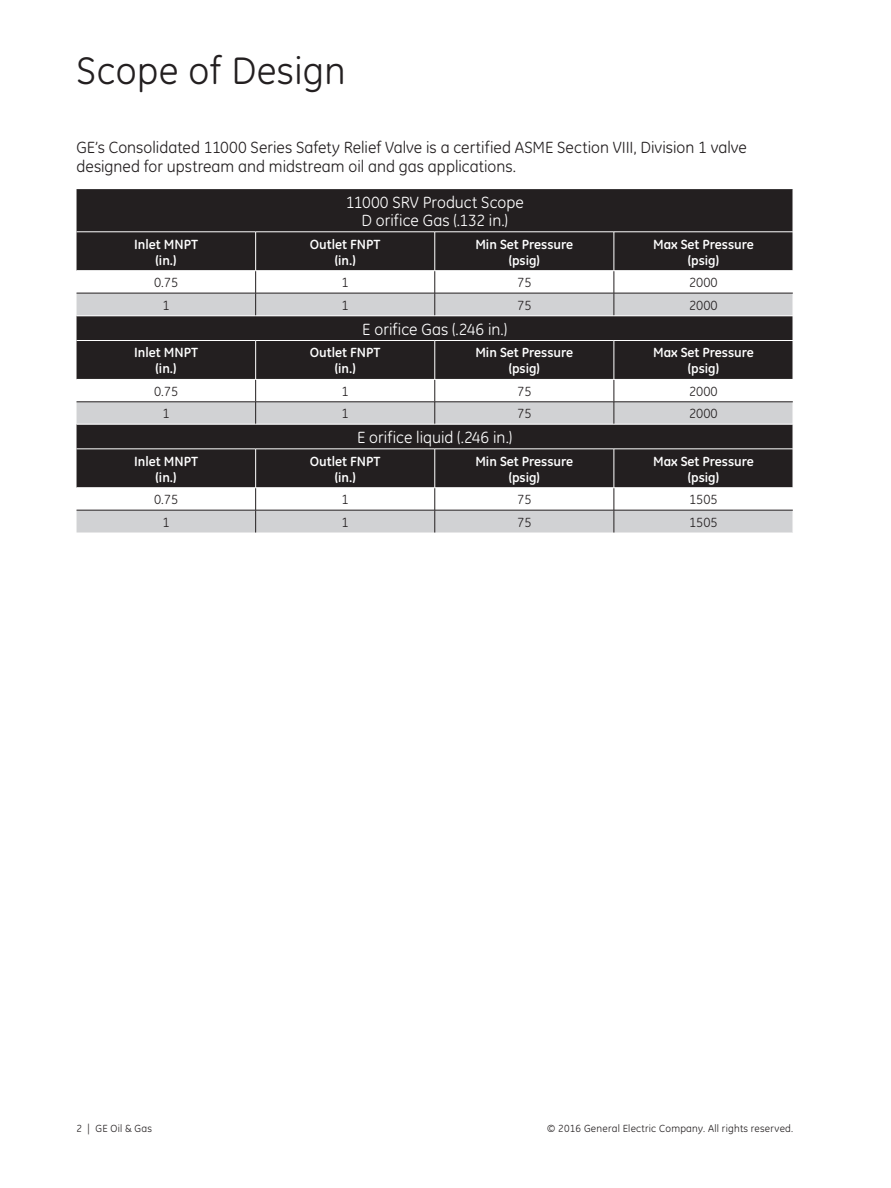
<style>
.page{position:relative;width:891px;height:1188px;background:#fff}
.page>*{position:absolute;margin:0;border:0;box-sizing:border-box;transform-origin:0 0}
.t1{font:39px "GE Inspira";letter-spacing:.01em;color:#231f20}
.t2{font:16.5px/19.5px "GE Inspira";color:#231f20}
.t3{font:16.5px "GE Inspira";color:#fff}
.t4{font:700 13.5px "GE Inspira";color:#fff}
.t5{font:13.5px "GE Inspira";color:#231f20}
.t6{font:10.5px "GE Inspira";letter-spacing:.02em;color:#231f20}
</style>
<div class="page">
<div style="left:77px;top:189px;width:716px;height:81px;background:#231f20"></div>
<svg style="left:77px;top:271px;width:716px;height:22px"></svg>
<svg style="left:77px;top:294px;width:716px;height:239px;fill:#231f20"></svg>
<hr style="left:77px;top:232px;width:179px;height:1px;background:#fff">
<hr style="left:256px;top:232px;width:179px;height:1px;background:#fff">
<hr style="left:255px;top:232px;width:1px;height:39px;background:#fff">
<hr style="left:77px;top:340px;width:179px;height:1px;background:#fff">
<hr style="left:256px;top:340px;width:179px;height:1px;background:#fff">
<hr style="left:255px;top:341px;width:1px;height:38px;background:#fff">
<hr style="left:77px;top:449px;width:179px;height:1px;background:#fff">
<hr style="left:256px;top:449px;width:179px;height:1px;background:#fff">
<hr style="left:255px;top:449px;width:1px;height:39px;background:#fff">
<hr style="left:435px;top:232px;width:179px;height:1px;background:#fff">
<hr style="left:435px;top:232px;width:1px;height:39px;background:#fff">
<hr style="left:435px;top:340px;width:179px;height:1px;background:#fff">
<hr style="left:435px;top:341px;width:1px;height:38px;background:#fff">
<hr style="left:435px;top:449px;width:179px;height:1px;background:#fff">
<hr style="left:435px;top:449px;width:1px;height:39px;background:#fff">
<hr style="left:614px;top:232px;width:179px;height:1px;background:#fff">
<hr style="left:614px;top:232px;width:1px;height:39px;background:#fff">
<hr style="left:614px;top:340px;width:179px;height:1px;background:#fff">
<hr style="left:614px;top:341px;width:1px;height:38px;background:#fff">
<hr style="left:614px;top:449px;width:179px;height:1px;background:#fff">
<hr style="left:614px;top:449px;width:1px;height:39px;background:#fff">
<hr style="left:77px;top:293px;width:179px;height:1px;background:#231f20">
<hr style="left:256px;top:293px;width:179px;height:1px;background:#231f20">
<svg style="left:255px;top:271px;width:1px;height:45px"></svg>
<hr style="left:435px;top:293px;width:179px;height:1px;background:#231f20">
<svg style="left:435px;top:271px;width:1px;height:45px"></svg>
<hr style="left:614px;top:293px;width:179px;height:1px;background:#231f20">
<svg style="left:614px;top:271px;width:1px;height:45px"></svg>
<hr style="left:77px;top:402px;width:179px;height:1px;background:#231f20">
<hr style="left:256px;top:402px;width:179px;height:1px;background:#231f20">
<svg style="left:255px;top:380px;width:1px;height:44px"></svg>
<hr style="left:435px;top:402px;width:179px;height:1px;background:#231f20">
<svg style="left:435px;top:380px;width:1px;height:44px"></svg>
<hr style="left:614px;top:402px;width:179px;height:1px;background:#231f20">
<svg style="left:614px;top:380px;width:1px;height:44px"></svg>
<hr style="left:77px;top:510px;width:179px;height:1px;background:#231f20">
<hr style="left:256px;top:510px;width:179px;height:1px;background:#231f20">
<svg style="left:255px;top:489px;width:1px;height:44px"></svg>
<hr style="left:435px;top:510px;width:179px;height:1px;background:#231f20">
<svg style="left:435px;top:489px;width:1px;height:44px"></svg>
<hr style="left:614px;top:510px;width:179px;height:1px;background:#231f20">
<svg style="left:614px;top:489px;width:1px;height:44px"></svg>
<hr style="left:77px;top:379px;width:179px;height:1px;background:#fff">
<hr style="left:256px;top:379px;width:179px;height:1px;background:#fff">
<hr style="left:435px;top:379px;width:179px;height:1px;background:#fff">
<hr style="left:614px;top:379px;width:179px;height:1px;background:#fff">
<hr style="left:77px;top:488px;width:179px;height:1px;background:#fff">
<hr style="left:256px;top:488px;width:179px;height:1px;background:#fff">
<hr style="left:435px;top:488px;width:179px;height:1px;background:#fff">
<hr style="left:614px;top:488px;width:179px;height:1px;background:#fff">
<hr style="left:77px;top:316px;width:179px;height:1px;background:#fff">
<hr style="left:256px;top:316px;width:179px;height:1px;background:#fff">
<hr style="left:435px;top:316px;width:179px;height:1px;background:#fff">
<hr style="left:614px;top:316px;width:179px;height:1px;background:#fff">
<hr style="left:77px;top:424px;width:179px;height:1px;background:#fff">
<hr style="left:256px;top:424px;width:179px;height:1px;background:#fff">
<hr style="left:435px;top:424px;width:179px;height:1px;background:#fff">
<hr style="left:614px;top:424px;width:179px;height:1px;background:#fff">
<p class="t1" style="left:77px;top:48px;width:271px">Scope of Design</p>
<p class="t2" style="left:77px;top:138px;width:672px">GE’s Consolidated 11000 Series Safety Relief Valve is a certified ASME Section VIII, Division 1 valve designed for upstream and midstream oil and gas applications.</p>
<p class="t4" style="left:134px;top:235px;width:65px">Inlet MNPT</p>
<p class="t4" style="left:156px;top:251px;width:22px">(in.)</p>
<p class="t3" style="left:346px;top:193px;width:180px">11000 SRV Product Scope</p>
<p class="t3" style="left:361px;top:211px;width:148px">D orifice Gas (.132 in.)</p>
<p class="t4" style="left:310px;top:235px;width:72px">Outlet FNPT</p>
<p class="t4" style="left:335px;top:251px;width:22px">(in.)</p>
<p class="t4" style="left:475px;top:235px;width:99px">Min Set Pressure</p>
<p class="t4" style="left:509px;top:251px;width:33px">(psig)</p>
<p class="t4" style="left:653px;top:235px;width:102px">Max Set Pressure</p>
<p class="t4" style="left:688px;top:251px;width:33px">(psig)</p>
<p class="t5" style="left:154px;top:275px;width:26px">0.75</p>
<p class="t5" style="left:342px;top:275px;width:9px">1</p>
<p class="t5" style="left:517px;top:275px;width:16px">75</p>
<p class="t5" style="left:689px;top:275px;width:30px">2000</p>
<p class="t5" style="left:163px;top:297px;width:9px">1</p>
<p class="t5" style="left:342px;top:297px;width:9px">1</p>
<p class="t5" style="left:517px;top:297px;width:16px">75</p>
<p class="t5" style="left:689px;top:297px;width:30px">2000</p>
<p class="t3" style="left:362px;top:319px;width:146px">E orifice Gas (.246 in.)</p>
<p class="t4" style="left:134px;top:344px;width:65px">Inlet MNPT</p>
<p class="t4" style="left:156px;top:360px;width:22px">(in.)</p>
<p class="t4" style="left:310px;top:344px;width:72px">Outlet FNPT</p>
<p class="t4" style="left:335px;top:360px;width:22px">(in.)</p>
<p class="t4" style="left:475px;top:344px;width:99px">Min Set Pressure</p>
<p class="t4" style="left:509px;top:360px;width:33px">(psig)</p>
<p class="t4" style="left:653px;top:344px;width:102px">Max Set Pressure</p>
<p class="t4" style="left:688px;top:360px;width:33px">(psig)</p>
<p class="t5" style="left:154px;top:383px;width:26px">0.75</p>
<p class="t5" style="left:342px;top:383px;width:9px">1</p>
<p class="t5" style="left:517px;top:383px;width:16px">75</p>
<p class="t5" style="left:689px;top:383px;width:30px">2000</p>
<p class="t5" style="left:163px;top:406px;width:9px">1</p>
<p class="t5" style="left:342px;top:406px;width:9px">1</p>
<p class="t5" style="left:517px;top:406px;width:16px">75</p>
<p class="t5" style="left:689px;top:406px;width:30px">2000</p>
<p class="t3" style="left:357px;top:428px;width:157px">E orifice liquid (.246 in.)</p>
<p class="t4" style="left:134px;top:452px;width:65px">Inlet MNPT</p>
<p class="t4" style="left:156px;top:468px;width:22px">(in.)</p>
<p class="t4" style="left:310px;top:452px;width:72px">Outlet FNPT</p>
<p class="t4" style="left:335px;top:468px;width:22px">(in.)</p>
<p class="t4" style="left:475px;top:452px;width:99px">Min Set Pressure</p>
<p class="t4" style="left:509px;top:468px;width:33px">(psig)</p>
<p class="t4" style="left:653px;top:452px;width:102px">Max Set Pressure</p>
<p class="t4" style="left:688px;top:468px;width:33px">(psig)</p>
<p class="t5" style="left:154px;top:492px;width:26px">0.75</p>
<p class="t5" style="left:342px;top:492px;width:9px">1</p>
<p class="t5" style="left:517px;top:492px;width:16px">75</p>
<p class="t5" style="left:689px;top:492px;width:30px">1505</p>
<p class="t5" style="left:163px;top:514px;width:9px">1</p>
<p class="t5" style="left:342px;top:514px;width:9px">1</p>
<p class="t5" style="left:517px;top:514px;width:16px">75</p>
<p class="t5" style="left:689px;top:514px;width:30px">1505</p>
<p class="t6" style="left:77px;top:1123px;width:77px">2 | GE Oil &amp; Gas</p>
<p class="t6" style="left:547px;top:1123px;width:247px">© 2016 General Electric Company. All rights reserved.</p>
</div>
